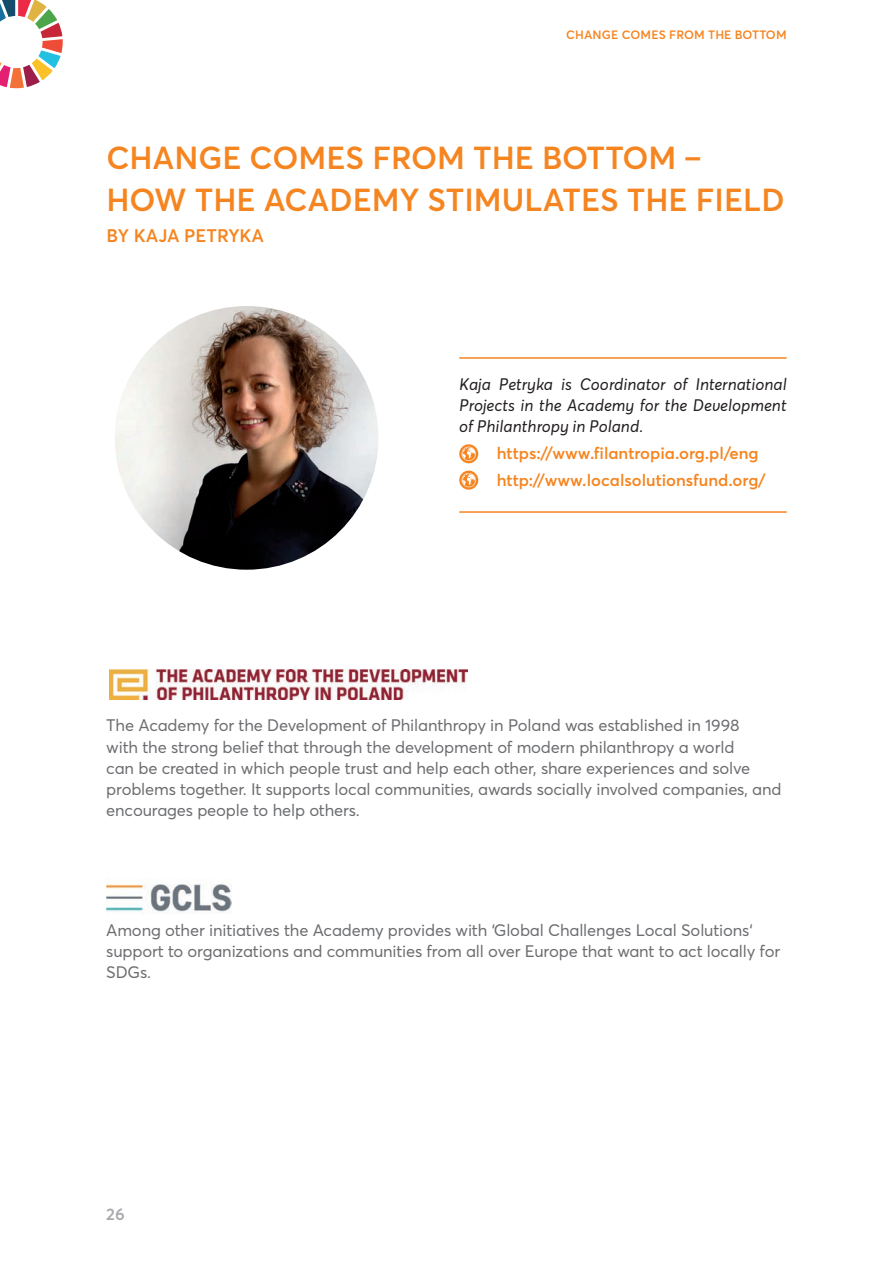
<style>
.page{position:relative;width:893px;height:1263px;background:#fff}
.page>*{position:absolute;margin:0;border:0;box-sizing:border-box;transform-origin:0 0}
.t1{font:600 31.5px/42px "Averta Std";color:#f58520}
.t2{font:600 18px "Averta Std";color:#f58520}
.t3{font:16.5px/21px "Averta Std";letter-spacing:-.01em;color:#6c6d70}
.t4{font:italic 16.5px/21px "Averta Std";color:#231f20;text-align:justify}
.t5{font:600 16.5px/27px "Averta Std";color:#f58520}
.t6{font:600 16.5px "Averta Std";color:#a8a9ad}
.t7{font:600 12px "Averta Std";letter-spacing:.01em;color:#f58520}
</style>
<div class="page">
<hr style="left:459px;top:357px;width:328px;height:2px;background:#f58520">
<hr style="left:459px;top:511px;width:328px;height:2px;background:#f58520">
<img style="left:115px;top:306px;width:263px;height:264px;border-radius:132px">
<svg style="left:459px;top:444px;width:19px;height:19px"></svg>
<svg style="left:462px;top:447px;width:14px;height:14px"></svg>
<svg style="left:459px;top:471px;width:19px;height:19px"></svg>
<svg style="left:462px;top:473px;width:14px;height:14px"></svg>
<img style="left:109px;top:670px;width:359px;height:29px">
<img style="left:106px;top:883px;width:125px;height:31px">
<svg style="left:0;top:0;width:63px;height:88px"></svg>
<p class="t7" style="left:566px;top:27px;width:222px">CHANGE COMES FROM THE BOTTOM</p>
<h1 class="t1" style="left:106px;top:136px;width:680px">CHANGE COMES FROM THE BOTTOM –<br>HOW THE ACADEMY STIMULATES THE FIELD</h1>
<p class="t2" style="left:106px;top:225px;width:159px">BY KAJA PETRYKA</p>
<p class="t4" style="left:459px;top:374px;width:329px">Kaja Petryka is Coordinator of International Projects in the Academy for the Development of Philanthropy in Poland.</p>
<p class="t5" style="left:497px;top:440px;width:271px">https://www.filantropia.org.pl/eng http://www.localsolutionsfund.org/</p>
<p class="t3" style="left:106px;top:715px;width:677px">The Academy for the Development of Philanthropy in Poland was established in 1998<br>with the strong belief that through the development of modern philanthropy a world<br>can be created in which people trust and help each other, share experiences and solve problems together. It supports local communities, awards socially involved companies, and encourages people to help others.</p>
<p class="t3" style="left:106px;top:920px;width:675px">Among other initiatives the Academy provides with ‘Global Challenges Local Solutions‘ support to organizations and communities from all over Europe that want to act locally for<br>SDGs.</p>
<p class="t6" style="left:106px;top:1204px;width:20px">26</p>
</div>
